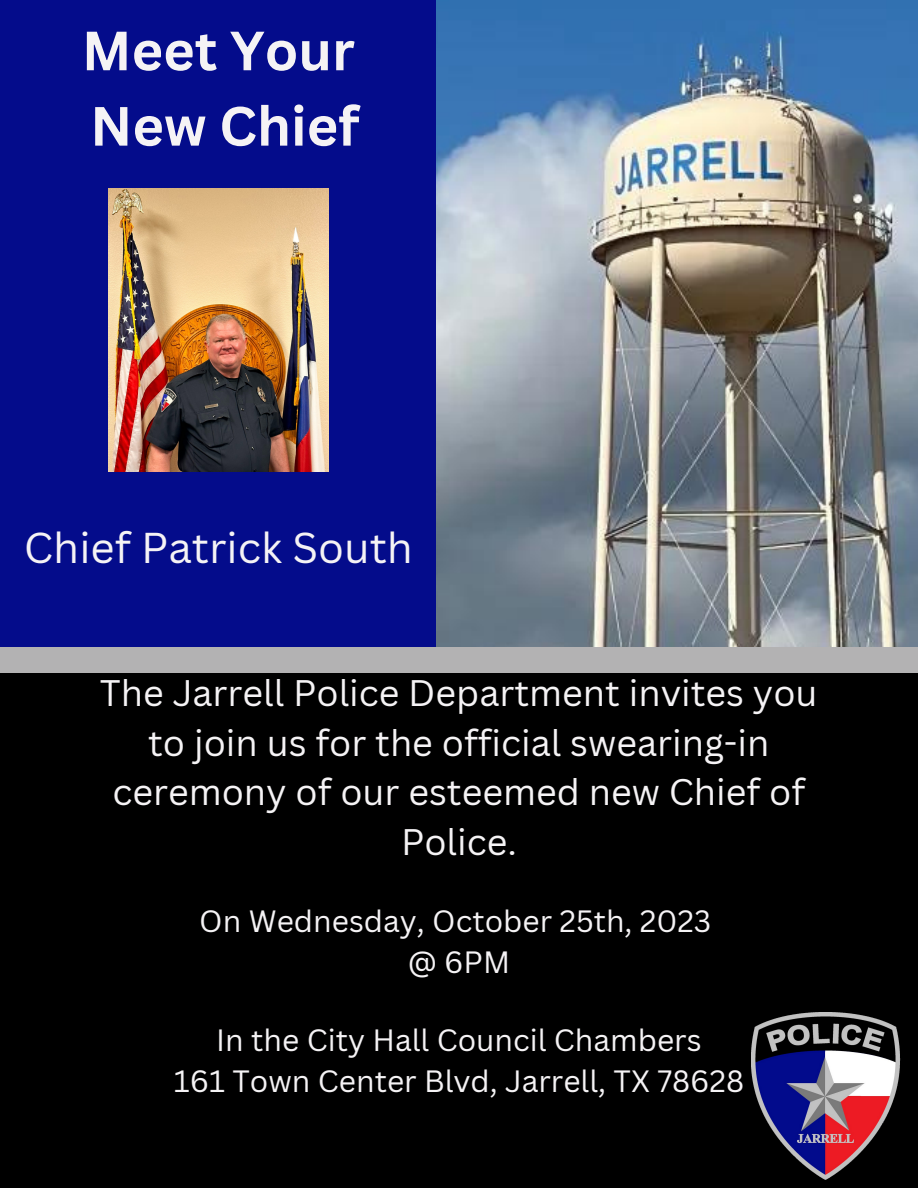
<style>
.page{position:relative;width:918px;height:1188px;background:#000}
.page>*{position:absolute;margin:0;border:0;box-sizing:border-box;transform-origin:0 0}
.t1{font:700 54px "Canva Sans";color:#f5f3f5}
.t2{font:42px "Canva Sans";color:#f5f3f5}
.t3{font:36px/49.5px "Canva Sans";color:#f5f3f5;text-align:center}
.t4{font:30px "Canva Sans";color:#f5f3f5}
</style>
<div class="page">
<img style="left:436px;top:0;width:482px;height:648px">
<img style="left:752px;top:1013px;width:148px;height:166px">
<div style="left:0;top:0;width:436px;height:660px;background:#040c8b"></div>
<div style="left:0;top:648px;width:918px;height:25px;background:#b3b2b3"></div>
<img style="left:108px;top:189px;width:221px;height:282px">
<p class="t1" style="left:82px;top:13px;width:274px">Meet Your</p>
<p class="t1" style="left:90px;top:88px;width:271px">New Chief</p>
<p class="t2" style="left:24px;top:518px;width:391px">Chief Patrick South</p>
<p class="t3" style="left:100px;top:668px;width:719px">The Jarrell Police Department invites you to join us for the official swearing-in ceremony of our esteemed new Chief of<br>Police.</p>
<p class="t4" style="left:199px;top:900px;width:513px">On Wednesday, October 25th, 2023</p>
<p class="t4" style="left:408px;top:941px;width:104px">@ 6PM</p>
<p class="t4" style="left:216px;top:1019px;width:487px">In the City Hall Council Chambers</p>
<p class="t4" style="left:174px;top:1060px;width:572px">161 Town Center Blvd, Jarrell, TX 78628</p>
</div>
